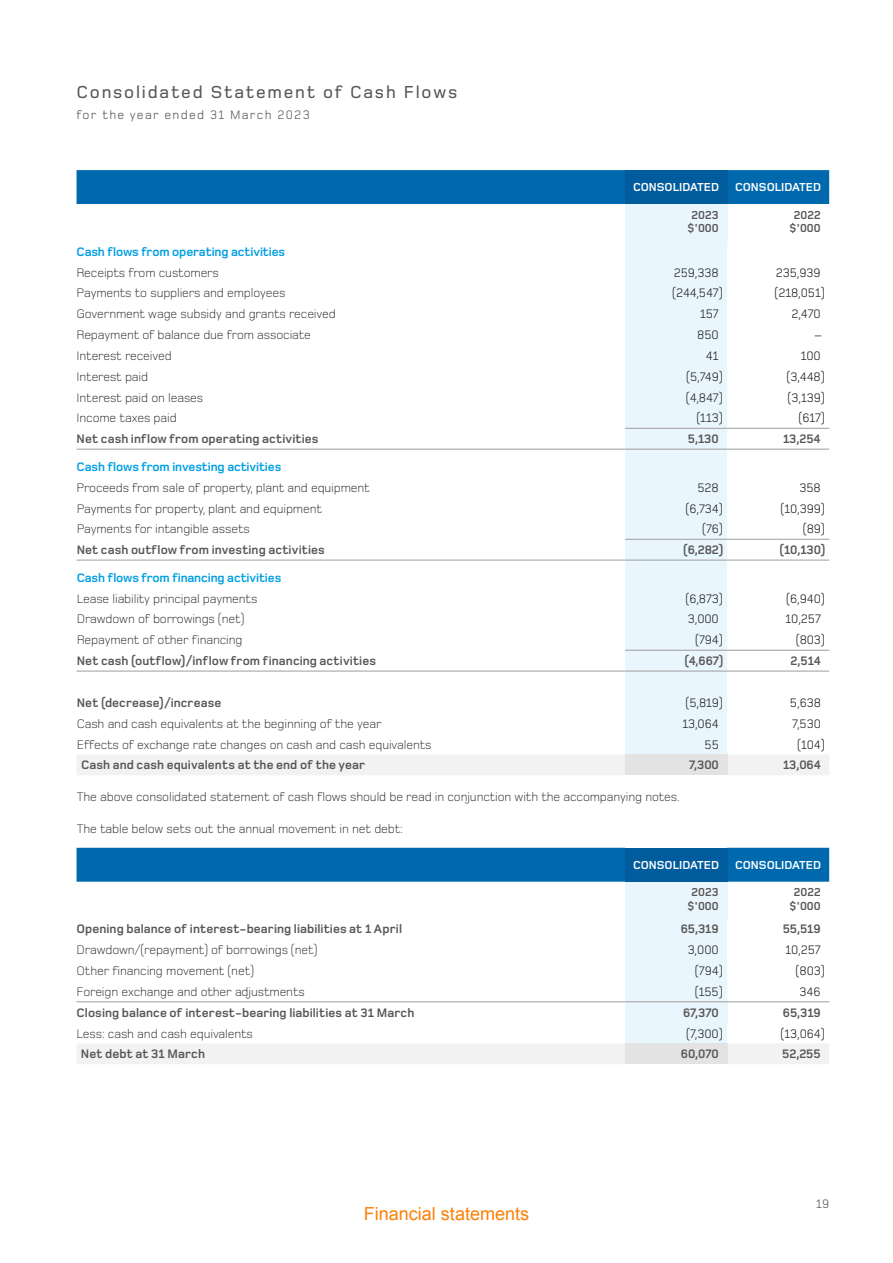
<style>
.page{position:relative;width:893px;height:1263px;background:#fff}
.page>*{position:absolute;margin:0;border:0;box-sizing:border-box;transform-origin:0 0}
.t1{font:500 18px "Foundry Monoline OT3";letter-spacing:.1em;color:#575756}
.t2{font:18px "Arial";color:#fc8008}
.t3{font:300 12.75px "Foundry Monoline OT3";letter-spacing:-.01em;color:#1d1d1b}
.t4{font:700 12.75px "Foundry Monoline OT3";letter-spacing:.005em;color:#575756}
.t5{font:12.75px "Foundry Monoline OT3";letter-spacing:-.01em;color:#1d1d1b}
.t6{font:700 12.75px "Foundry Monoline OT3";letter-spacing:-.01em;color:#009fe3}
.t7{font:12.75px "Foundry Monoline OT3";letter-spacing:.1em;color:#575756}
.t8{font:700 12px "Foundry Monoline OT3";color:#fff}
.t9{font:700 12px/13.5px "Foundry Monoline OT3";color:#575756;text-align:center}
</style>
<div class="page">
<div style="left:77px;top:170px;width:752px;height:34px;background:#0069ae"></div>
<div style="left:625px;top:170px;width:102px;height:34px;background:#005c9d"></div>
<div style="left:625px;top:204px;width:102px;height:37px;background:#eaf6fe"></div>
<div style="left:625px;top:241px;width:102px;height:513px;background:#eaf6fe"></div>
<div style="left:625px;top:429px;width:102px;height:242px;background:#eaf6fe"></div>
<div style="left:77px;top:754px;width:752px;height:21px;background:#f2f2f2"></div>
<div style="left:625px;top:754px;width:102px;height:21px;background:#e3e3e3"></div>
<hr style="left:625px;top:428px;width:102px;height:1px;background:#9d9d9c">
<hr style="left:727px;top:428px;width:102px;height:1px;background:#9d9d9c">
<hr style="left:77px;top:449px;width:548px;height:1px;background:#9d9d9c">
<hr style="left:625px;top:449px;width:102px;height:1px;background:#9d9d9c">
<hr style="left:727px;top:449px;width:102px;height:1px;background:#9d9d9c">
<hr style="left:625px;top:539px;width:102px;height:1px;background:#9d9d9c">
<hr style="left:727px;top:539px;width:102px;height:1px;background:#9d9d9c">
<hr style="left:77px;top:560px;width:548px;height:1px;background:#9d9d9c">
<hr style="left:625px;top:560px;width:102px;height:1px;background:#9d9d9c">
<hr style="left:727px;top:560px;width:102px;height:1px;background:#9d9d9c">
<hr style="left:625px;top:650px;width:102px;height:1px;background:#9d9d9c">
<hr style="left:727px;top:650px;width:102px;height:1px;background:#9d9d9c">
<hr style="left:77px;top:671px;width:548px;height:1px;background:#9d9d9c">
<hr style="left:625px;top:671px;width:102px;height:1px;background:#9d9d9c">
<hr style="left:727px;top:671px;width:102px;height:1px;background:#9d9d9c">
<div style="left:77px;top:848px;width:752px;height:34px;background:#0069ae"></div>
<div style="left:625px;top:848px;width:102px;height:34px;background:#005c9d"></div>
<div style="left:625px;top:882px;width:102px;height:36px;background:#eaf6fe"></div>
<svg style="left:77px;top:918px;width:752px;height:146px"></svg>
<div style="left:625px;top:1043px;width:102px;height:21px;background:#e3e3e3"></div>
<hr style="left:77px;top:1001px;width:548px;height:1px;background:#9d9d9c">
<hr style="left:625px;top:1001px;width:102px;height:1px;background:#9d9d9c">
<hr style="left:727px;top:1001px;width:102px;height:1px;background:#9d9d9c">
<h1 class="t1" style="left:77px;top:79px;width:382px">Consolidated Statement of Cash Flows</h1>
<p class="t7" style="left:77px;top:106px;width:235px">for the year ended 31 March 2023</p>
<p class="t8" style="left:633px;top:179px;width:88px">CONSOLIDATED</p>
<p class="t8" style="left:735px;top:179px;width:88px">CONSOLIDATED</p>
<p class="t9" style="left:687px;top:207px;width:33px">2023 $'000</p>
<p class="t9" style="left:789px;top:207px;width:33px">2022 $'000</p>
<p class="t6" style="left:77px;top:243px;width:210px">Cash flows from operating activities</p>
<p class="t3" style="left:77px;top:263px;width:144px">Receipts from customers</p>
<p class="t5" style="left:674px;top:263px;width:46px">259,338</p>
<p class="t5" style="left:776px;top:263px;width:46px">235,939</p>
<p class="t3" style="left:77px;top:284px;width:210px">Payments to suppliers and employees</p>
<p class="t5" style="left:672px;top:284px;width:51px">(244,547)</p>
<p class="t5" style="left:775px;top:284px;width:51px">(218,051)</p>
<p class="t3" style="left:77px;top:305px;width:261px">Government wage subsidy and grants received</p>
<p class="t5" style="left:700px;top:305px;width:20px">157</p>
<p class="t5" style="left:791px;top:305px;width:31px">2,470</p>
<p class="t3" style="left:77px;top:326px;width:236px">Repayment of balance due from associate</p>
<p class="t5" style="left:697px;top:326px;width:23px">850</p>
<p class="t5" style="left:814px;top:326px;width:9px">–</p>
<p class="t3" style="left:77px;top:347px;width:97px">Interest received</p>
<p class="t5" style="left:706px;top:347px;width:14px">41</p>
<p class="t5" style="left:801px;top:347px;width:21px">100</p>
<p class="t3" style="left:77px;top:368px;width:73px">Interest paid</p>
<p class="t5" style="left:686px;top:368px;width:38px">(5,749)</p>
<p class="t5" style="left:787px;top:368px;width:39px">(3,448)</p>
<p class="t3" style="left:77px;top:388px;width:128px">Interest paid on leases</p>
<p class="t5" style="left:686px;top:388px;width:38px">(4,847)</p>
<p class="t5" style="left:788px;top:388px;width:38px">(3,139)</p>
<p class="t3" style="left:77px;top:409px;width:102px">Income taxes paid</p>
<p class="t5" style="left:697px;top:409px;width:27px">(113)</p>
<p class="t5" style="left:799px;top:409px;width:27px">(617)</p>
<p class="t4" style="left:77px;top:430px;width:243px">Net cash inflow from operating activities</p>
<p class="t4" style="left:688px;top:430px;width:32px">5,130</p>
<p class="t4" style="left:783px;top:430px;width:39px">13,254</p>
<p class="t6" style="left:77px;top:458px;width:206px">Cash flows from investing activities</p>
<p class="t3" style="left:77px;top:479px;width:295px">Proceeds from sale of property, plant and equipment</p>
<p class="t5" style="left:697px;top:479px;width:23px">528</p>
<p class="t5" style="left:799px;top:479px;width:23px">358</p>
<p class="t3" style="left:77px;top:499px;width:247px">Payments for property, plant and equipment</p>
<p class="t5" style="left:686px;top:499px;width:38px">(6,734)</p>
<p class="t5" style="left:781px;top:499px;width:45px">(10,399)</p>
<p class="t3" style="left:77px;top:520px;width:175px">Payments for intangible assets</p>
<p class="t5" style="left:702px;top:520px;width:22px">(76)</p>
<p class="t5" style="left:803px;top:520px;width:23px">(89)</p>
<p class="t4" style="left:77px;top:541px;width:250px">Net cash outflow from investing activities</p>
<p class="t4" style="left:683px;top:541px;width:42px">(6,282)</p>
<p class="t4" style="left:779px;top:541px;width:48px">(10,130)</p>
<p class="t6" style="left:77px;top:569px;width:206px">Cash flows from financing activities</p>
<p class="t3" style="left:77px;top:590px;width:182px">Lease liability principal payments</p>
<p class="t5" style="left:686px;top:589px;width:38px">(6,873)</p>
<p class="t5" style="left:786px;top:589px;width:40px">(6,940)</p>
<p class="t3" style="left:77px;top:610px;width:169px">Drawdown of borrowings (net)</p>
<p class="t5" style="left:688px;top:610px;width:32px">3,000</p>
<p class="t5" style="left:786px;top:610px;width:37px">10,257</p>
<p class="t3" style="left:77px;top:631px;width:167px">Repayment of other financing</p>
<p class="t5" style="left:695px;top:631px;width:29px">(794)</p>
<p class="t5" style="left:796px;top:631px;width:30px">(803)</p>
<p class="t4" style="left:77px;top:652px;width:301px">Net cash (outflow)/inflow from financing activities</p>
<p class="t4" style="left:684px;top:652px;width:41px">(4,667)</p>
<p class="t4" style="left:791px;top:652px;width:32px">2,514</p>
<p class="t4" style="left:77px;top:694px;width:146px">Net (decrease)/increase</p>
<p class="t5" style="left:686px;top:694px;width:38px">(5,819)</p>
<p class="t5" style="left:790px;top:694px;width:32px">5,638</p>
<p class="t3" style="left:77px;top:715px;width:306px">Cash and cash equivalents at the beginning of the year</p>
<p class="t5" style="left:682px;top:714px;width:38px">13,064</p>
<p class="t5" style="left:792px;top:714px;width:30px">7,530</p>
<p class="t3" style="left:77px;top:735px;width:356px">Effects of exchange rate changes on cash and cash equivalents</p>
<p class="t5" style="left:704px;top:735px;width:16px">55</p>
<p class="t5" style="left:798px;top:735px;width:29px">(104)</p>
<p class="t4" style="left:81px;top:756px;width:286px">Cash and cash equivalents at the end of the year</p>
<p class="t4" style="left:689px;top:756px;width:31px">7,300</p>
<p class="t4" style="left:783px;top:756px;width:39px">13,064</p>
<p class="t3" style="left:77px;top:788px;width:604px">The above consolidated statement of cash flows should be read in conjunction with the accompanying notes.</p>
<p class="t3" style="left:77px;top:820px;width:328px">The table below sets out the annual movement in net debt:</p>
<p class="t8" style="left:633px;top:857px;width:88px">CONSOLIDATED</p>
<p class="t8" style="left:735px;top:857px;width:88px">CONSOLIDATED</p>
<p class="t9" style="left:687px;top:885px;width:33px">2023 $'000</p>
<p class="t9" style="left:789px;top:885px;width:33px">2022 $'000</p>
<p class="t4" style="left:77px;top:920px;width:327px">Opening balance of interest-bearing liabilities at 1 April</p>
<p class="t4" style="left:681px;top:920px;width:39px">65,319</p>
<p class="t4" style="left:783px;top:920px;width:39px">55,519</p>
<p class="t3" style="left:77px;top:941px;width:242px">Drawdown/(repayment) of borrowings (net)</p>
<p class="t5" style="left:688px;top:941px;width:32px">3,000</p>
<p class="t5" style="left:785px;top:941px;width:37px">10,257</p>
<p class="t3" style="left:77px;top:962px;width:179px">Other financing movement (net)</p>
<p class="t5" style="left:695px;top:962px;width:29px">(794)</p>
<p class="t5" style="left:796px;top:962px;width:30px">(803)</p>
<p class="t3" style="left:77px;top:983px;width:230px">Foreign exchange and other adjustments</p>
<p class="t5" style="left:695px;top:983px;width:29px">(155)</p>
<p class="t5" style="left:800px;top:983px;width:23px">346</p>
<p class="t4" style="left:77px;top:1004px;width:339px">Closing balance of interest-bearing liabilities at 31 March</p>
<p class="t4" style="left:683px;top:1004px;width:37px">67,370</p>
<p class="t4" style="left:783px;top:1004px;width:39px">65,319</p>
<p class="t3" style="left:77px;top:1024px;width:178px">Less: cash and cash equivalents</p>
<p class="t5" style="left:686px;top:1024px;width:37px">(7,300)</p>
<p class="t5" style="left:781px;top:1024px;width:45px">(13,064)</p>
<p class="t4" style="left:81px;top:1045px;width:126px">Net debt at 31 March</p>
<p class="t4" style="left:681px;top:1045px;width:39px">60,070</p>
<p class="t4" style="left:782px;top:1045px;width:40px">52,255</p>
<h1 class="t2" style="left:364px;top:1201px;width:167px">Financial statements</h1>
<p class="t7" style="left:816px;top:1195px;width:14px">19</p>
</div>
